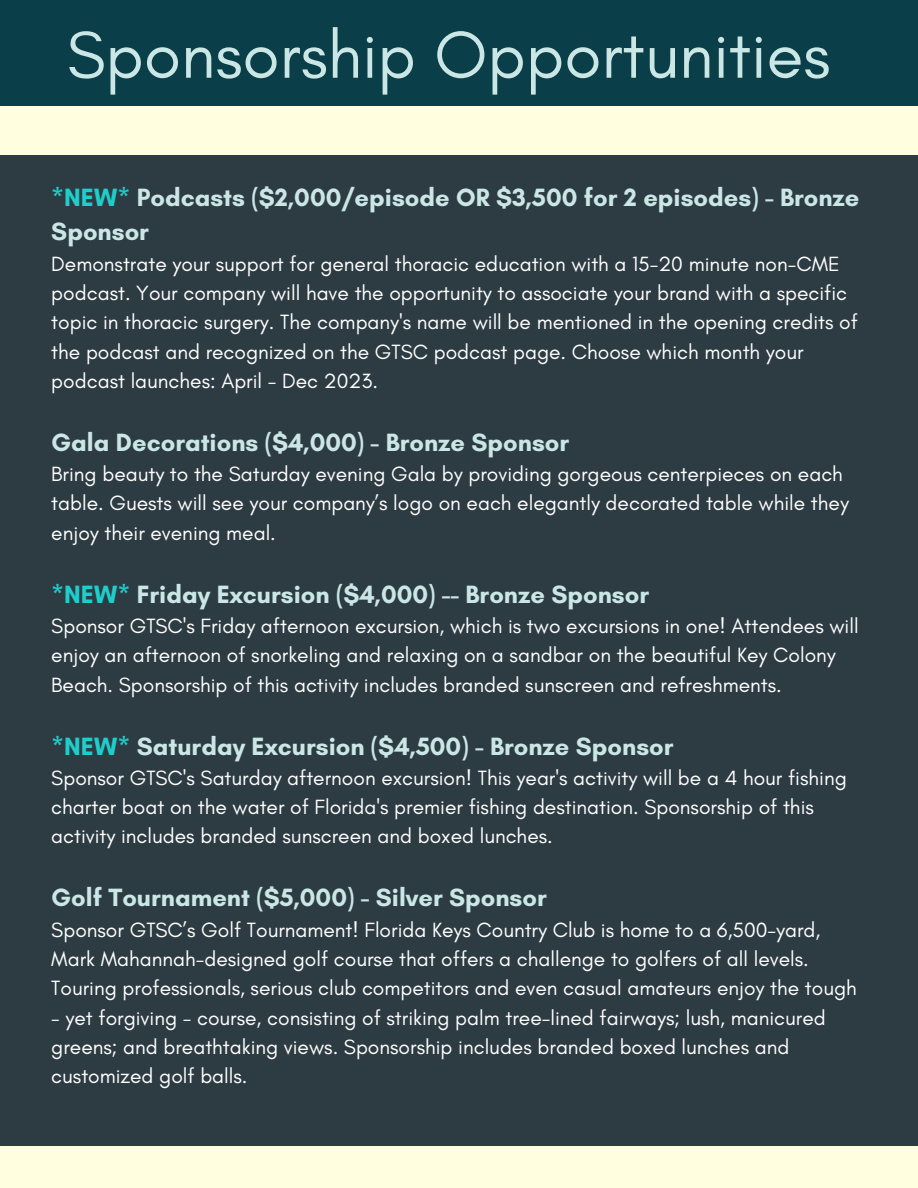
<style>
.page{position:relative;width:918px;height:1188px;background:#ffffe0}
.page>*{position:absolute;margin:0;border:0;box-sizing:border-box;transform-origin:0 0}
.t1{font:67.5px "Glacial Indifference";color:#cae6e5}
.t2{font:700 25.5px/34.8px "Glacial Indifference";color:#cae6e5}
.t3{font:21px/29.2px "Glacial Indifference";color:#fff}
.s1{color:#1ececa}
</style>
<div class="page">
<div style="left:0;top:155px;width:918px;height:990px;background:#2d3b43"></div>
<div style="left:0;top:0;width:918px;height:106px;background:#0a3e48"></div>
<h1 class="t1" style="left:67px;top:14px;width:765px">Sponsorship Opportunities</h1>
<p class="t2" style="left:51px;top:179px;width:810px"><span class="s1">*NEW*</span> Podcasts ($2,000/episode OR $3,500 for 2 episodes) - Bronze<br>Sponsor</p>
<p class="t3" style="left:51px;top:249px;width:808px">Demonstrate your support for general thoracic education with a 15-20 minute non-CME podcast. Your company will have the opportunity to associate your brand with a specific topic in thoracic surgery. The company's name will be mentioned in the opening credits of the podcast and recognized on the GTSC podcast page. Choose which month your podcast launches: April - Dec 2023.</p>
<p class="t2" style="left:51px;top:424px;width:519px">Gala Decorations ($4,000) - Bronze Sponsor</p>
<p class="t3" style="left:51px;top:459px;width:799px">Bring beauty to the Saturday evening Gala by providing gorgeous centerpieces on each table. Guests will see your company’s logo on each elegantly decorated table while they enjoy their evening meal.</p>
<p class="t2" style="left:51px;top:576px;width:599px"><span class="s1">*NEW*</span> Friday Excursion ($4,000) -- Bronze Sponsor</p>
<p class="t3" style="left:51px;top:611px;width:809px">Sponsor GTSC's Friday afternoon excursion, which is two excursions in one! Attendees will enjoy an afternoon of snorkeling and relaxing on a sandbar on the beautiful Key Colony<br>Beach. Sponsorship of this activity includes branded sunscreen and refreshments.</p>
<p class="t2" style="left:51px;top:728px;width:624px"><span class="s1">*NEW*</span> Saturday Excursion ($4,500) - Bronze Sponsor</p>
<p class="t3" style="left:51px;top:763px;width:797px">Sponsor GTSC's Saturday afternoon excursion! This year's activity will be a 4 hour fishing charter boat on the water of Florida's premier fishing destination. Sponsorship of this activity includes branded sunscreen and boxed lunches.</p>
<p class="t2" style="left:51px;top:880px;width:497px">Golf Tournament ($5,000) - Silver Sponsor</p>
<p class="t3" style="left:51px;top:915px;width:807px">Sponsor GTSC’s Golf Tournament! Florida Keys Country Club is home to a 6,500-yard,<br>Mark Mahannah-designed golf course that offers a challenge to golfers of all levels.<br>Touring professionals, serious club competitors and even casual amateurs enjoy the tough</p>
<p class="t3" style="left:51px;top:1003px;width:776px">- yet forgiving - course, consisting of striking palm tree-lined fairways; lush, manicured greens; and breathtaking views. Sponsorship includes branded boxed lunches and customized golf balls.</p>
</div>
